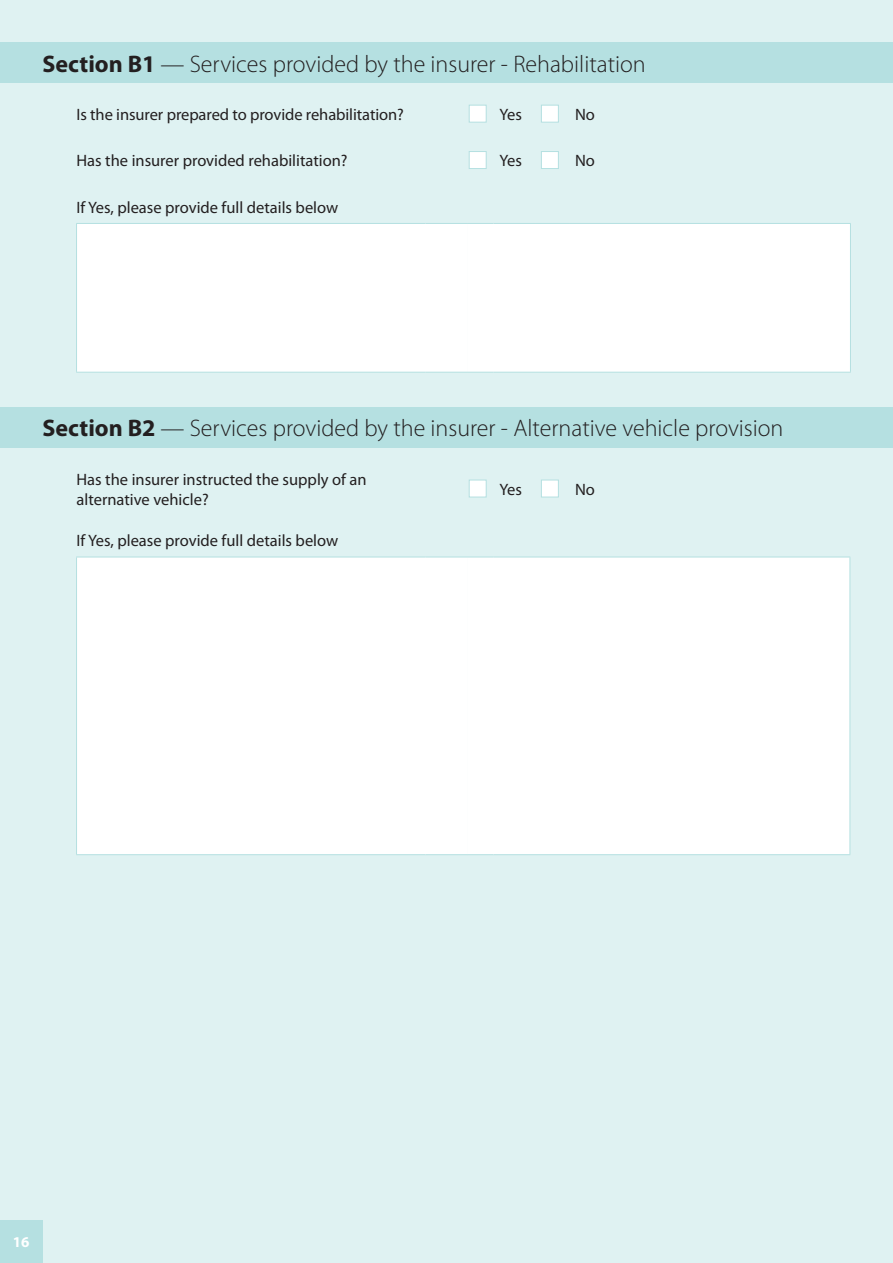
<style>
.page{position:relative;width:893px;height:1263px;background:#dff2f2}
.page>*{position:absolute;margin:0;border:0;box-sizing:border-box;transform-origin:0 0}
.t1{font:300 24px "Myriad Pro";color:#231f20}
.t2{font:16.5px/19.8px "Myriad Pro";color:#231f20}
.t3{font:700 15px "Myriad Pro";color:#fff}
.s1{font-weight:700}
</style>
<div class="page">
<div style="left:0;top:43px;width:893px;height:40px;background:#b5e0e1"></div>
<div style="left:77px;top:224px;width:391px;height:147px;background:#fff"></div>
<div style="left:468px;top:224px;width:382px;height:147px;background:#fff"></div>
<hr style="left:76px;top:223px;width:349px;height:1px;background:#b5e0e1">
<hr style="left:76px;top:224px;width:1px;height:148px;background:#b5e0e1">
<hr style="left:425px;top:223px;width:43px;height:1px;background:#b5e0e1">
<svg style="left:468px;top:223px;width:25px;height:1px"></svg>
<hr style="left:493px;top:223px;width:42px;height:1px;background:#b5e0e1">
<hr style="left:535px;top:223px;width:34px;height:1px;background:#b5e0e1">
<hr style="left:569px;top:223px;width:282px;height:1px;background:#b5e0e1">
<hr style="left:850px;top:224px;width:1px;height:148px;background:#b5e0e1">
<hr style="left:76px;top:372px;width:349px;height:1px;background:#b5e0e1">
<hr style="left:425px;top:372px;width:43px;height:1px;background:#b5e0e1">
<svg style="left:468px;top:372px;width:25px;height:1px"></svg>
<hr style="left:493px;top:372px;width:42px;height:1px;background:#b5e0e1">
<hr style="left:535px;top:372px;width:34px;height:1px;background:#b5e0e1">
<hr style="left:569px;top:372px;width:282px;height:1px;background:#b5e0e1">
<div style="left:469px;top:105px;width:18px;height:18px;background:#fff;border:1px solid #b5e0e1"></div>
<div style="left:541px;top:105px;width:18px;height:18px;background:#fff;border:1px solid #b5e0e1"></div>
<div style="left:469px;top:151px;width:18px;height:18px;background:#fff;border:1px solid #b5e0e1"></div>
<div style="left:541px;top:151px;width:18px;height:18px;background:#fff;border:1px solid #b5e0e1"></div>
<div style="left:0;top:407px;width:893px;height:41px;background:#b5e0e1"></div>
<div style="left:77px;top:558px;width:391px;height:296px;background:#fff"></div>
<div style="left:468px;top:558px;width:381px;height:296px;background:#fff"></div>
<hr style="left:76px;top:557px;width:349px;height:1px;background:#b5e0e1">
<hr style="left:76px;top:557px;width:1px;height:297px;background:#b5e0e1">
<hr style="left:425px;top:557px;width:43px;height:1px;background:#b5e0e1">
<hr style="left:493px;top:557px;width:42px;height:1px;background:#b5e0e1">
<hr style="left:535px;top:557px;width:34px;height:1px;background:#b5e0e1">
<hr style="left:569px;top:557px;width:281px;height:1px;background:#b5e0e1">
<hr style="left:849px;top:557px;width:1px;height:297px;background:#b5e0e1">
<hr style="left:76px;top:854px;width:349px;height:1px;background:#b5e0e1">
<hr style="left:425px;top:854px;width:43px;height:1px;background:#b5e0e1">
<svg style="left:468px;top:854px;width:25px;height:1px"></svg>
<hr style="left:493px;top:854px;width:42px;height:1px;background:#b5e0e1">
<hr style="left:535px;top:854px;width:34px;height:1px;background:#b5e0e1">
<hr style="left:569px;top:854px;width:281px;height:1px;background:#b5e0e1">
<div style="left:469px;top:480px;width:18px;height:17px;background:#fff;border:1px solid #b5e0e1"></div>
<div style="left:541px;top:480px;width:18px;height:17px;background:#fff;border:1px solid #b5e0e1"></div>
<div style="left:0;top:1220px;width:43px;height:43px;background:#b5e0e1"></div>
<h1 class="t1" style="left:43px;top:51px;width:605px"><span class="s1">Section B1</span> — Services provided by the insurer - Rehabilitation</h1>
<p class="t2" style="left:77px;top:104px;width:329px">Is the insurer prepared to provide rehabilitation?</p>
<p class="t2" style="left:499px;top:104px;width:24px">Yes</p>
<p class="t2" style="left:575px;top:104px;width:21px">No</p>
<p class="t2" style="left:77px;top:151px;width:273px">Has the insurer provided rehabilitation?</p>
<p class="t2" style="left:499px;top:151px;width:24px">Yes</p>
<p class="t2" style="left:575px;top:151px;width:21px">No</p>
<p class="t2" style="left:77px;top:197px;width:263px">If Yes, please provide full details below</p>
<h1 class="t1" style="left:43px;top:415px;width:742px"><span class="s1">Section B2</span> — Services provided by the insurer - Alternative vehicle provision</h1>
<p class="t2" style="left:77px;top:469px;width:292px">Has the insurer instructed the supply of an alternative vehicle?</p>
<p class="t2" style="left:499px;top:479px;width:24px">Yes</p>
<p class="t2" style="left:575px;top:479px;width:21px">No</p>
<p class="t2" style="left:77px;top:530px;width:263px">If Yes, please provide full details below</p>
<p class="t3" style="left:13px;top:1232px;width:18px">16</p>
</div>
